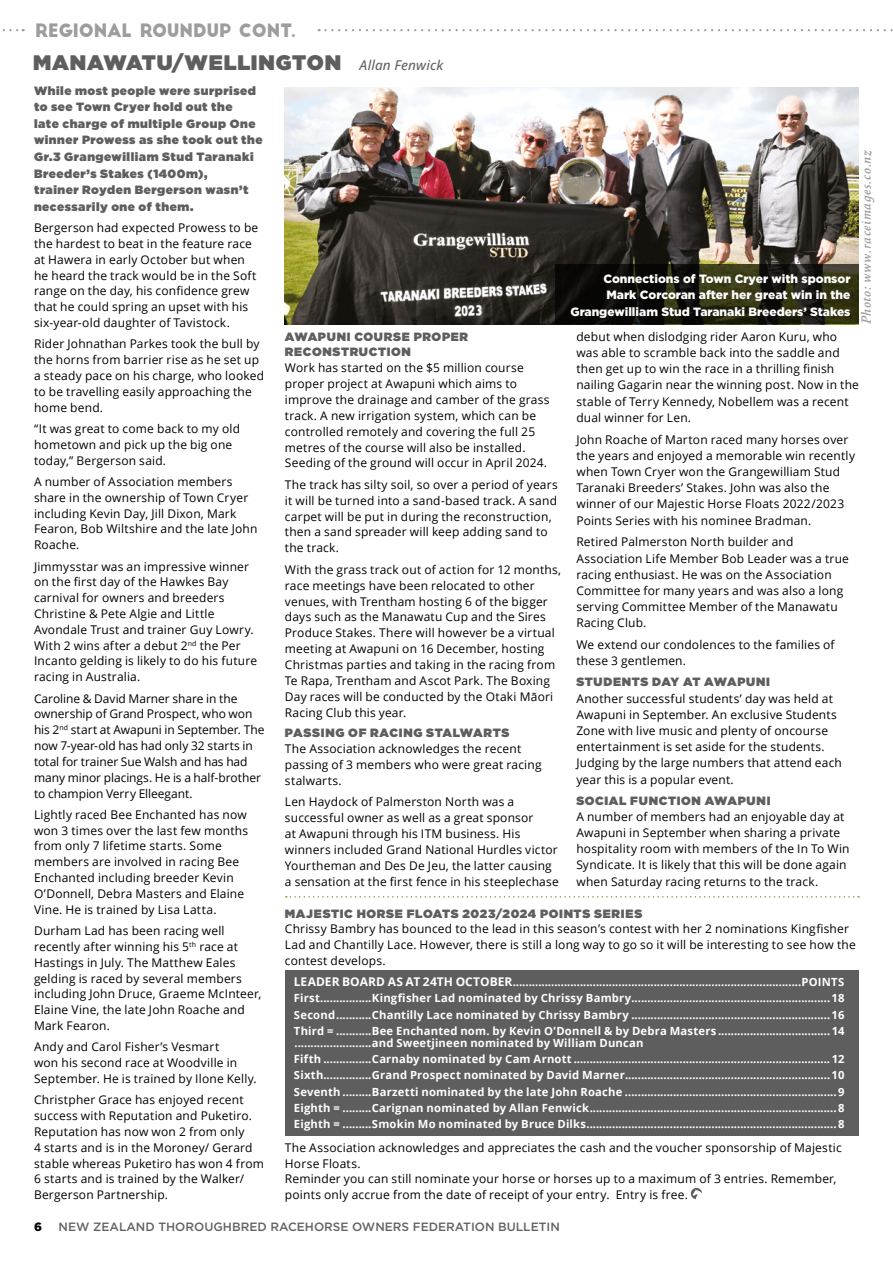
<style>
.page{position:relative;width:893px;height:1263px;background:#fff}
.page>*{position:absolute;margin:0;border:0;box-sizing:border-box;transform-origin:0 0}
.t1{font:900 21px "Gotham";letter-spacing:.03em;color:#5f5e5e}
.t2{font:18.15px "Big John";letter-spacing:-.01em;color:#9d9d9c;scale:.96 1}
.t3{font:italic 500 13.5px "Absara";letter-spacing:.035em;color:#9d9d9c}
.t4{font:12px/15.8px "Open Sans";letter-spacing:.015em;color:#000}
.t5{font:900 12px/16.5px "Gotham";letter-spacing:.045em;color:#5f5e5e}
.t6{font:12px/15.8px "Open Sans";letter-spacing:-.005em;color:#000}
.t7{font:900 12px/16.5px "Gotham";color:#fff;text-align:right}
.t8{font:500 12px "Gotham";color:#646363}
.t9{font:900 12px "Gotham";color:#000}
.t10{font:700 11.25px/16.2px "Open Sans";letter-spacing:.015em;color:#fff;text-align:justify}
.s1{font-family:"Open Sans";font-weight:500;font-style:italic;font-size:13.5px;color:#646363}
.s2{font-size:12px}
</style>
<div class="page">
<img style="left:285px;top:88px;width:574px;height:236px">
<div style="left:285px;top:970px;width:574px;height:166px;background:#5f5e5e"></div>
<svg style="left:2px;top:29px;width:22px;height:2px"></svg>
<svg style="left:319px;top:29px;width:574px;height:2px"></svg>
<svg style="left:286px;top:896px;width:573px;height:1px"></svg>
<svg style="left:555px;top:265px;width:304px;height:59px;background:#1c1b0e"></svg>
<svg style="left:691px;top:1188px;width:11px;height:11px"></svg>
<h2 class="t2" style="left:35px;top:22px;width:273px">REGIONAL ROUNDUP CONT.</h2>
<h1 class="t1" style="left:33px;top:48px;width:412px">MANAWATU/WELLINGTON <span class="s1">Allan Fenwick</span></h1>
<p class="t5" style="left:34px;top:82px;width:230px">While most people were surprised to see Town Cryer hold out the<br>late charge of multiple Group One winner Prowess as she took out the<br>Gr.3 Grangewilliam Stud Taranaki<br>Breeder’s Stakes (1400m),<br>trainer Royden Bergerson wasn’t necessarily one of them.</p>
<p class="t4" style="left:34px;top:219px;width:226px">Bergerson had expected Prowess to be the hardest to beat in the feature race at Hawera in early October but when he heard the track would be in the Soft range on the day, his confidence grew that he could spring an upset with his six-year-old daughter of Tavistock.</p>
<p class="t4" style="left:34px;top:336px;width:231px">Rider Johnathan Parkes took the bull by the horns from barrier rise as he set up a steady pace on his charge, who looked to be travelling easily approaching the home bend.</p>
<p class="t4" style="left:34px;top:420px;width:208px">“It was great to come back to my old hometown and pick up the big one today,” Bergerson said.</p>
<p class="t4" style="left:34px;top:473px;width:225px">A number of Association members share in the ownership of Town Cryer including Kevin Day, Jill Dixon, Mark<br>Fearon, Bob Wiltshire and the late John<br>Roache.</p>
<p class="t4" style="left:34px;top:558px;width:225px">Jimmysstar was an impressive winner on the first day of the Hawkes Bay carnival for owners and breeders Christine &amp; Pete Algie and Little Avondale Trust and trainer Guy Lowry.<br>With 2 wins after a debut 2<sup>nd</sup> the Per Incanto gelding is likely to do his future racing in Australia.</p>
<p class="t6" style="left:34px;top:690px;width:232px">Caroline &amp; David Marner share in the ownership of Grand Prospect, who won his 2<sup>nd</sup> start at Awapuni in September. The now 7-year-old has had only 32 starts in total for trainer Sue Walsh and has had many minor placings. He is a half-brother to champion Verry Elleegant.</p>
<p class="t4" style="left:34px;top:806px;width:216px">Lightly raced Bee Enchanted has now won 3 times over the last few months from only 7 lifetime starts. Some members are involved in racing Bee Enchanted including breeder Kevin O’Donnell, Debra Masters and Elaine Vine. He is trained by Lisa Latta.</p>
<p class="t4" style="left:34px;top:922px;width:229px">Durham Lad has been racing well recently after winning his 5<sup>th</sup> race at<br>Hastings in July. The Matthew Eales gelding is raced by several members including John Druce, Graeme McInteer,<br>Elaine Vine, the late John Roache and<br>Mark Fearon.</p>
<p class="t4" style="left:34px;top:1039px;width:224px">Andy and Carol Fisher’s Vesmart<br>won his second race at Woodville in<br>September. He is trained by Ilone Kelly.</p>
<p class="t4" style="left:34px;top:1092px;width:231px">Christpher Grace has enjoyed recent success with Reputation and Puketiro.<br>Reputation has now won 2 from only<br>4 starts and is in the Moroney/ Gerard stable whereas Puketiro has won 4 from 6 starts and is trained by the Walker/ Bergerson Partnership.</p>
<p class="t3" style="left:858px;top:324px;width:176px;rotate:-90deg">Photo: www.raceimages.co.nz</p>
<p class="t7" style="left:570px;top:270px;width:282px">Connections of Town Cryer with sponsor<br>Mark Corcoran after her great win in the<br>Grangewilliam Stud Taranaki Breeders’ Stakes</p>
<p class="t4" style="left:576px;top:328px;width:284px;line-height:16.2px">debut when dislodging rider Aaron Kuru, who was able to scramble back into the saddle and then get up to win the race in a thrilling finish nailing Gagarin near the winning post. Now in the stable of Terry Kennedy, Nobellem was a recent dual winner for Len.</p>
<p class="t4" style="left:576px;top:431px;width:280px;line-height:16.2px">John Roache of Marton raced many horses over the years and enjoyed a memorable win recently when Town Cryer won the Grangewilliam Stud Taranaki Breeders’ Stakes. John was also the winner of our Majestic Horse Floats 2022/2023<br>Points Series with his nominee Bradman.</p>
<p class="t4" style="left:576px;top:534px;width:274px;line-height:16.2px">Retired Palmerston North builder and Association Life Member Bob Leader was a true racing enthusiast. He was on the Association Committee for many years and was also a long serving Committee Member of the Manawatu Racing Club.</p>
<p class="t4" style="left:576px;top:636px;width:260px;line-height:16.2px">We extend our condolences to the families of these 3 gentlemen.</p>
<p class="t5" style="left:576px;top:674px;width:195px">STUDENTS DAY AT AWAPUNI</p>
<p class="t4" style="left:576px;top:690px;width:267px;line-height:16.2px">Another successful students’ day was held at Awapuni in September. An exclusive Students Zone with live music and plenty of oncourse entertainment is set aside for the students.<br>Judging by the large numbers that attend each year this is a popular event.</p>
<p class="t5" style="left:576px;top:792px;width:196px">SOCIAL FUNCTION AWAPUNI</p>
<p class="t4" style="left:576px;top:808px;width:275px;line-height:16.2px">A number of members had an enjoyable day at Awapuni in September when sharing a private hospitality room with members of the In To Win Syndicate. It is likely that this will be done again when Saturday racing returns to the track.</p>
<p class="t5" style="left:285px;top:905px;width:359px">MAJESTIC HORSE FLOATS 2023/2024 POINTS SERIES</p>
<p class="t4" style="left:285px;top:921px;width:572px">Chrissy Bambry has bounced to the lead in this season’s contest with her 2 nominations Kingfisher<br>Lad and Chantilly Lace. However, there is still a long way to go so it will be interesting to see how the contest develops.</p>
<p class="t10" style="left:294px;top:974px;width:552px"><span class="s2">LEADER BOARD AS AT 24TH OCTOBER</span>..........................................................................................POINTS First................Kingfisher Lad nominated by Chrissy Bambry..............................................................18<br>Second...........Chantilly Lace nominated by Chrissy Bambry ..............................................................16<br>Third = ...........Bee Enchanted nom. by Kevin O’Donnell &amp; by Debra Masters ...................................14</p>
<p class="t10" style="left:294px;top:1034px;width:552px;text-align:left">........................and Sweetjineen nominated by William Duncan<br>Fifth ...............Carnaby nominated by Cam Arnott ................................................................................12<br>Sixth...............Grand Prospect nominated by David Marner................................................................10<br>Seventh .........Barzetti nominated by the late John Roache ..................................................................9<br>Eighth = .........Carignan nominated by Allan Fenwick.............................................................................8<br>Eighth = .........Smokin Mo nominated by Bruce Dilks..............................................................................8</p>
<p class="t4" style="left:285px;top:1139px;width:558px">The Association acknowledges and appreciates the cash and the voucher sponsorship of Majestic Horse Floats.<br>Reminder you can still nominate your horse or horses up to a maximum of 3 entries. Remember, points only accrue from the date of receipt of your entry. Entry is free.</p>
<p class="t5" style="left:285px;top:329px;width:185px;line-height:15.1px">AWAPUNI COURSE PROPER<br>RECONSTRUCTION</p>
<p class="t4" style="left:285px;top:360px;width:266px">Work has started on the $5 million course proper project at Awapuni which aims to improve the drainage and camber of the grass track. A new irrigation system, which can be controlled remotely and covering the full 25 metres of the course will also be installed.<br>Seeding of the ground will occur in April 2024.</p>
<p class="t4" style="left:285px;top:476px;width:274px">The track has silty soil, so over a period of years it will be turned into a sand-based track. A sand carpet will be put in during the reconstruction, then a sand spreader will keep adding sand to the track.</p>
<p class="t4" style="left:285px;top:561px;width:278px">With the grass track out of action for 12 months, race meetings have been relocated to other venues, with Trentham hosting 6 of the bigger days such as the Manawatu Cup and the Sires Produce Stakes. There will however be a virtual meeting at Awapuni on 16 December, hosting Christmas parties and taking in the racing from Te Rapa, Trentham and Ascot Park. The Boxing Day races will be conducted by the Otaki Māori Racing Club this year.</p>
<p class="t5" style="left:285px;top:725px;width:226px">PASSING OF RACING STALWARTS</p>
<p class="t4" style="left:285px;top:740px;width:258px">The Association acknowledges the recent passing of 3 members who were great racing stalwarts.</p>
<p class="t4" style="left:285px;top:794px;width:275px">Len Haydock of Palmerston North was a successful owner as well as a great sponsor<br>at Awapuni through his ITM business. His winners included Grand National Hurdles victor Yourtheman and Des De Jeu, the latter causing a sensation at the first fence in his steeplechase</p>
<p class="t9" style="left:34px;top:1218px;width:9px">6</p>
<p class="t8" style="left:59px;top:1218px;width:503px">NEW ZEALAND THOROUGHBRED RACEHORSE OWNERS FEDERATION BULLETIN</p>
</div>
